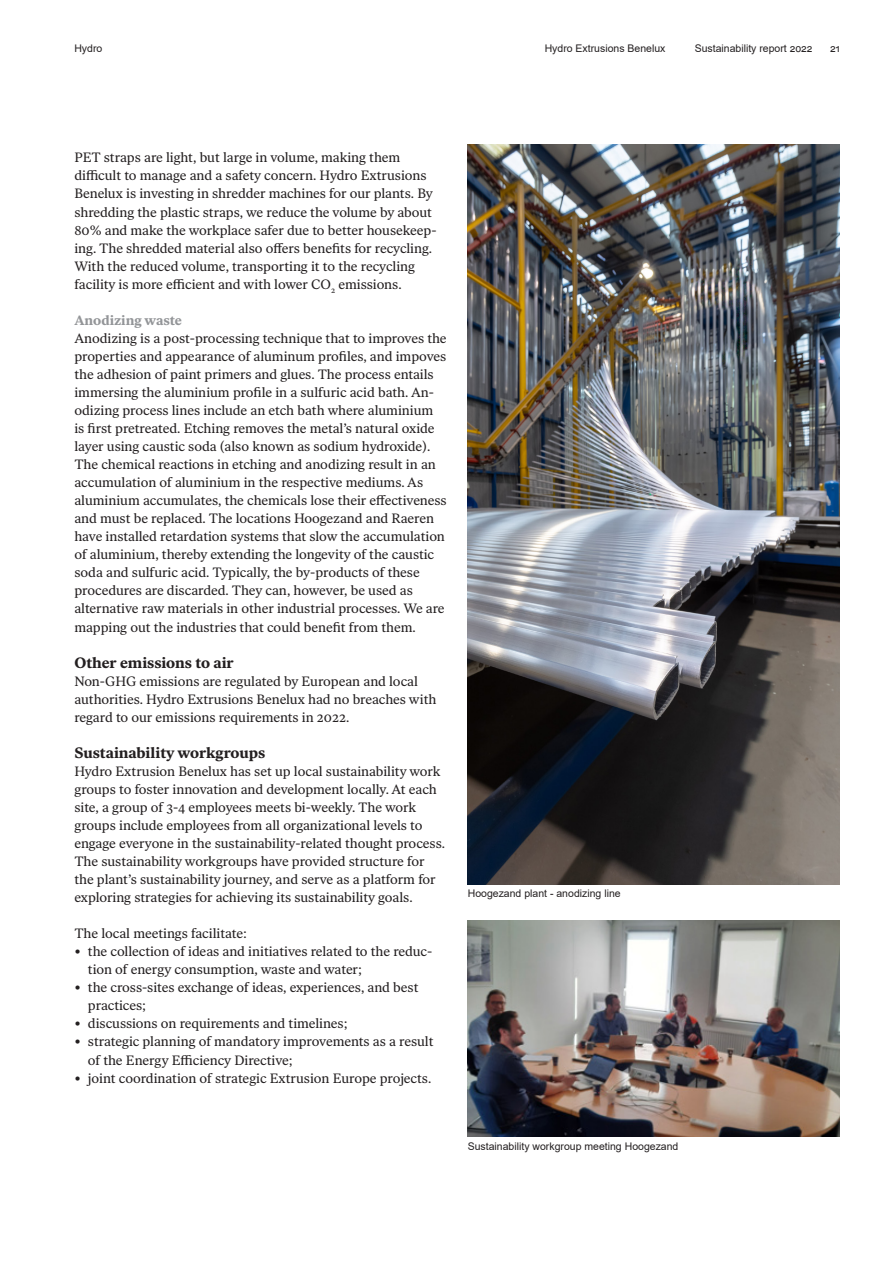
<style>
.page{position:relative;width:893px;height:1263px;background:#fff}
.page>*{position:absolute;margin:0;border:0;box-sizing:border-box;transform-origin:0 0}
.Heading_level_3{font:700 15px "Ivar Text Hydro";color:#231f20}
.Body_Copy{font:13.5px/18px "Ivar Text Hydro";letter-spacing:-.005em;color:#231f20}
.Heading_level_4{font:700 13.5px "Ivar Text Hydro";color:#939598}
.Info{font:10.5px "Arial";color:#231f20}
</style>
<div class="page">
<img style="left:468px;top:144px;width:372px;height:740px">
<img style="left:468px;top:920px;width:372px;height:217px">
<p class="Info" style="left:74px;top:41px;width:30px">Hydro</p>
<p class="Info" style="left:545px;top:41px;width:122px">Hydro Extrusions Benelux</p>
<p class="Info" style="left:695px;top:41px;width:119px">Sustainability report 2022</p>
<p class="Info" style="left:830px;top:41px;width:11px">21</p>
<p class="Body_Copy" style="left:74px;top:149px;width:364px">PET straps are light, but large in volume, making them difficult to manage and a safety concern. Hydro Extrusions Benelux is investing in shredder machines for our plants. By shredding the plastic straps, we reduce the volume by about 80% and make the workplace safer due to better housekeep&shy;ing. The shredded material also offers benefits for recycling.<br>With the reduced volume, transporting it to the recycling facility is more efficient and with lower CO<sub>2</sub> emissions.</p>
<p class="Heading_level_4" style="left:74px;top:312px;width:109px">Anodizing waste</p>
<p class="Body_Copy" style="left:74px;top:329px;width:374px">Anodizing is a post-processing technique that to improves the properties and appearance of aluminum profiles, and impoves the adhesion of paint primers and glues. The process entails immersing the aluminium profile in a sulfuric acid bath. An&shy;odizing process lines include an etch bath where aluminium is first pretreated. Etching removes the metal’s natural oxide layer using caustic soda (also known as sodium hydroxide).<br>The chemical reactions in etching and anodizing result in an accumulation of aluminium in the respective mediums. As aluminium accumulates, the chemicals lose their effectiveness and must be replaced. The locations Hoogezand and Raeren have installed retardation systems that slow the accumulation of aluminium, thereby extending the longevity of the caustic soda and sulfuric acid. Typically, the by-products of these procedures are discarded. They can, however, be used as alternative raw materials in other industrial processes. We are mapping out the industries that could benefit from them.</p>
<p class="Heading_level_3" style="left:74px;top:653px;width:161px">Other emissions to air</p>
<p class="Body_Copy" style="left:74px;top:672px;width:363px">Non-GHG emissions are regulated by European and local authorities. Hydro Extrusions Benelux had no breaches with regard to our emissions requirements in 2022.</p>
<p class="Heading_level_3" style="left:74px;top:743px;width:193px">Sustainability workgroups</p>
<p class="Body_Copy" style="left:74px;top:762px;width:372px">Hydro Extrusion Benelux has set up local sustainability work groups to foster innovation and development locally. At each site, a group of 3-4 employees meets bi-weekly. The work groups include employees from all organizational levels to engage everyone in the sustainability-related thought process.<br>The sustainability workgroups have provided structure for the plant’s sustainability journey, and serve as a platform for exploring strategies for achieving its sustainability goals.</p>
<p class="Body_Copy" style="left:74px;top:924px;width:174px">The local meetings facilitate:</p>
<p class="Body_Copy" style="left:88px;top:942px;width:346px;text-indent:-14px">• the collection of ideas and initiatives related to the reduc&shy;tion of energy consumption, waste and water;</p>
<p class="Body_Copy" style="left:88px;top:979px;width:332px;text-indent:-14px">• the cross-sites exchange of ideas, experiences, and best practices;</p>
<p class="Body_Copy" style="left:74px;top:1015px;width:275px">• discussions on requirements and timelines;</p>
<p class="Body_Copy" style="left:88px;top:1033px;width:347px;text-indent:-14px">• strategic planning of mandatory improvements as a result of the Energy Efficiency Directive;</p>
<p class="Body_Copy" style="left:74px;top:1069px;width:358px">• joint coordination of strategic Extrusion Europe projects.</p>
<p class="Info" style="left:468px;top:886px;width:154px">Hoogezand plant - anodizing line</p>
<p class="Info" style="left:468px;top:1139px;width:212px">Sustainability workgroup meeting Hoogezand</p>
</div>
